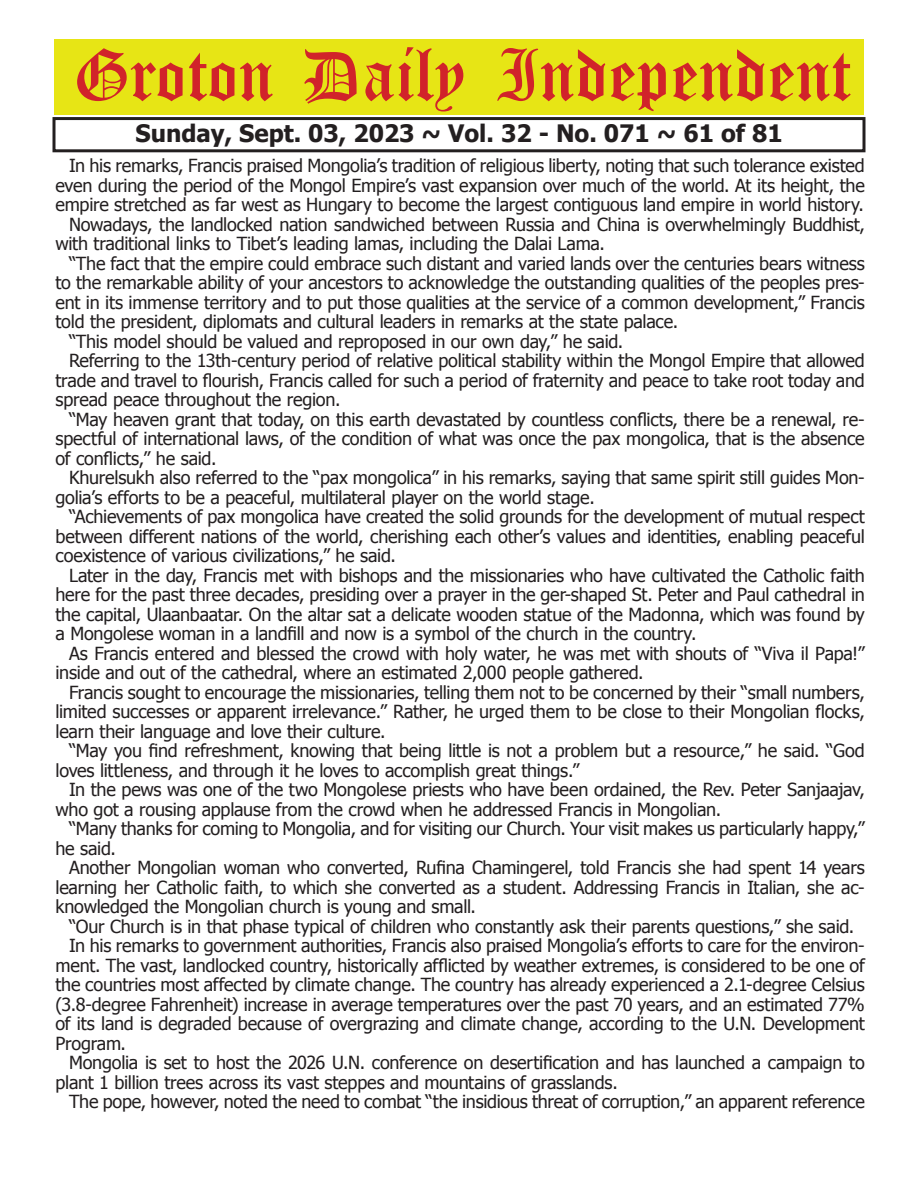
<style>
.page{position:relative;width:918px;height:1188px;background:#fff}
.page>*{position:absolute;margin:0;border:0;box-sizing:border-box;transform-origin:0 0}
.t1{font:54px "Old English Five";color:#d1232a}
.t2{font:700 24px "Tahoma";color:#231f20}
.t3{font:18px "Tahoma";letter-spacing:-.01em;color:#231f20}
</style>
<div class="page">
<div style="left:52px;top:117px;width:814px;height:35px;border:3px solid #231f20"></div>
<div style="left:54px;top:40px;width:810px;height:75px;background:#e7e515"></div>
<h1 class="t1" style="left:73px;top:50px;width:779px">Groton Daily Independent</h1>
<h2 class="t2" style="left:135px;top:116px;width:649px">Sunday, Sept. 03, 2023 ~ Vol. 32 - No. 071 ~ 61 of 81</h2>
<p class="t3" style="left:69px;top:154px;width:797px">In his remarks, Francis praised Mongolia’s tradition of religious liberty, noting that such tolerance existed</p>
<p class="t3" style="left:56px;top:173px;width:811px">even during the period of the Mongol Empire’s vast expansion over much of the world. At its height, the</p>
<p class="t3" style="left:56px;top:193px;width:810px">empire stretched as far west as Hungary to become the largest contiguous land empire in world history.</p>
<p class="t3" style="left:69px;top:212px;width:797px">Nowadays, the landlocked nation sandwiched between Russia and China is overwhelmingly Buddhist,</p>
<p class="t3" style="left:56px;top:232px;width:551px">with traditional links to Tibet’s leading lamas, including the Dalai Lama.</p>
<p class="t3" style="left:69px;top:251px;width:797px">“The fact that the empire could embrace such distant and varied lands over the centuries bears witness</p>
<p class="t3" style="left:56px;top:271px;width:811px">to the remarkable ability of your ancestors to acknowledge the outstanding qualities of the peoples pres-</p>
<p class="t3" style="left:56px;top:290px;width:811px">ent in its immense territory and to put those qualities at the service of a common development,” Francis</p>
<p class="t3" style="left:56px;top:310px;width:624px">told the president, diplomats and cultural leaders in remarks at the state palace.</p>
<p class="t3" style="left:69px;top:329px;width:556px">“This model should be valued and reproposed in our own day,” he said.</p>
<p class="t3" style="left:69px;top:349px;width:797px">Referring to the 13th-century period of relative political stability within the Mongol Empire that allowed</p>
<p class="t3" style="left:56px;top:368px;width:811px">trade and travel to flourish, Francis called for such a period of fraternity and peace to take root today and</p>
<p class="t3" style="left:56px;top:388px;width:287px">spread peace throughout the region.</p>
<p class="t3" style="left:69px;top:407px;width:797px">“May heaven grant that today, on this earth devastated by countless conflicts, there be a renewal, re-</p>
<p class="t3" style="left:56px;top:427px;width:811px">spectful of international laws, of the condition of what was once the pax mongolica, that is the absence</p>
<p class="t3" style="left:56px;top:446px;width:163px">of conflicts,” he said.</p>
<p class="t3" style="left:69px;top:466px;width:797px">Khurelsukh also referred to the “pax mongolica” in his remarks, saying that same spirit still guides Mon-</p>
<p class="t3" style="left:56px;top:485px;width:541px">golia’s efforts to be a peaceful, multilateral player on the world stage.</p>
<p class="t3" style="left:69px;top:505px;width:797px">“Achievements of pax mongolica have created the solid grounds for the development of mutual respect</p>
<p class="t3" style="left:56px;top:524px;width:811px">between different nations of the world, cherishing each other’s values and identities, enabling peaceful</p>
<p class="t3" style="left:56px;top:544px;width:342px">coexistence of various civilizations,” he said.</p>
<p class="t3" style="left:69px;top:563px;width:797px">Later in the day, Francis met with bishops and the missionaries who have cultivated the Catholic faith</p>
<p class="t3" style="left:56px;top:583px;width:811px">here for the past three decades, presiding over a prayer in the ger-shaped St. Peter and Paul cathedral in</p>
<p class="t3" style="left:56px;top:602px;width:811px">the capital, Ulaanbaatar. On the altar sat a delicate wooden statue of the Madonna, which was found by</p>
<p class="t3" style="left:56px;top:622px;width:642px">a Mongolese woman in a landfill and now is a symbol of the church in the country.</p>
<p class="t3" style="left:69px;top:641px;width:797px">As Francis entered and blessed the crowd with holy water, he was met with shouts of “Viva il Papa!”</p>
<p class="t3" style="left:56px;top:661px;width:590px">inside and out of the cathedral, where an estimated 2,000 people gathered.</p>
<p class="t3" style="left:69px;top:680px;width:797px">Francis sought to encourage the missionaries, telling them not to be concerned by their “small numbers,</p>
<p class="t3" style="left:56px;top:700px;width:811px">limited successes or apparent irrelevance.” Rather, he urged them to be close to their Mongolian flocks,</p>
<p class="t3" style="left:56px;top:719px;width:332px">learn their language and love their culture.</p>
<p class="t3" style="left:69px;top:739px;width:797px">“May you find refreshment, knowing that being little is not a problem but a resource,” he said. “God</p>
<p class="t3" style="left:56px;top:758px;width:525px">loves littleness, and through it he loves to accomplish great things.”</p>
<p class="t3" style="left:69px;top:778px;width:797px">In the pews was one of the two Mongolese priests who have been ordained, the Rev. Peter Sanjaajav,</p>
<p class="t3" style="left:56px;top:797px;width:667px">who got a rousing applause from the crowd when he addressed Francis in Mongolian.</p>
<p class="t3" style="left:69px;top:817px;width:797px">“Many thanks for coming to Mongolia, and for visiting our Church. Your visit makes us particularly happy,”</p>
<p class="t3" style="left:56px;top:836px;width:62px">he said.</p>
<p class="t3" style="left:69px;top:856px;width:797px">Another Mongolian woman who converted, Rufina Chamingerel, told Francis she had spent 14 years</p>
<p class="t3" style="left:56px;top:875px;width:811px">learning her Catholic faith, to which she converted as a student. Addressing Francis in Italian, she ac-</p>
<p class="t3" style="left:56px;top:894px;width:422px">knowledged the Mongolian church is young and small.</p>
<p class="t3" style="left:69px;top:914px;width:787px">“Our Church is in that phase typical of children who constantly ask their parents questions,” she said.</p>
<p class="t3" style="left:69px;top:933px;width:797px">In his remarks to government authorities, Francis also praised Mongolia’s efforts to care for the environ-</p>
<p class="t3" style="left:56px;top:953px;width:811px">ment. The vast, landlocked country, historically afflicted by weather extremes, is considered to be one of</p>
<p class="t3" style="left:56px;top:972px;width:811px">the countries most affected by climate change. The country has already experienced a 2.1-degree Celsius</p>
<p class="t3" style="left:56px;top:992px;width:811px">(3.8-degree Fahrenheit) increase in average temperatures over the past 70 years, and an estimated 77%</p>
<p class="t3" style="left:56px;top:1011px;width:811px">of its land is degraded because of overgrazing and climate change, according to the U.N. Development</p>
<p class="t3" style="left:56px;top:1031px;width:72px">Program.</p>
<p class="t3" style="left:69px;top:1050px;width:797px">Mongolia is set to host the 2026 U.N. conference on desertification and has launched a campaign to</p>
<p class="t3" style="left:56px;top:1070px;width:564px">plant 1 billion trees across its vast steppes and mountains of grasslands.</p>
<p class="t3" style="left:69px;top:1089px;width:797px">The pope, however, noted the need to combat “the insidious threat of corruption,” an apparent reference</p>
</div>
